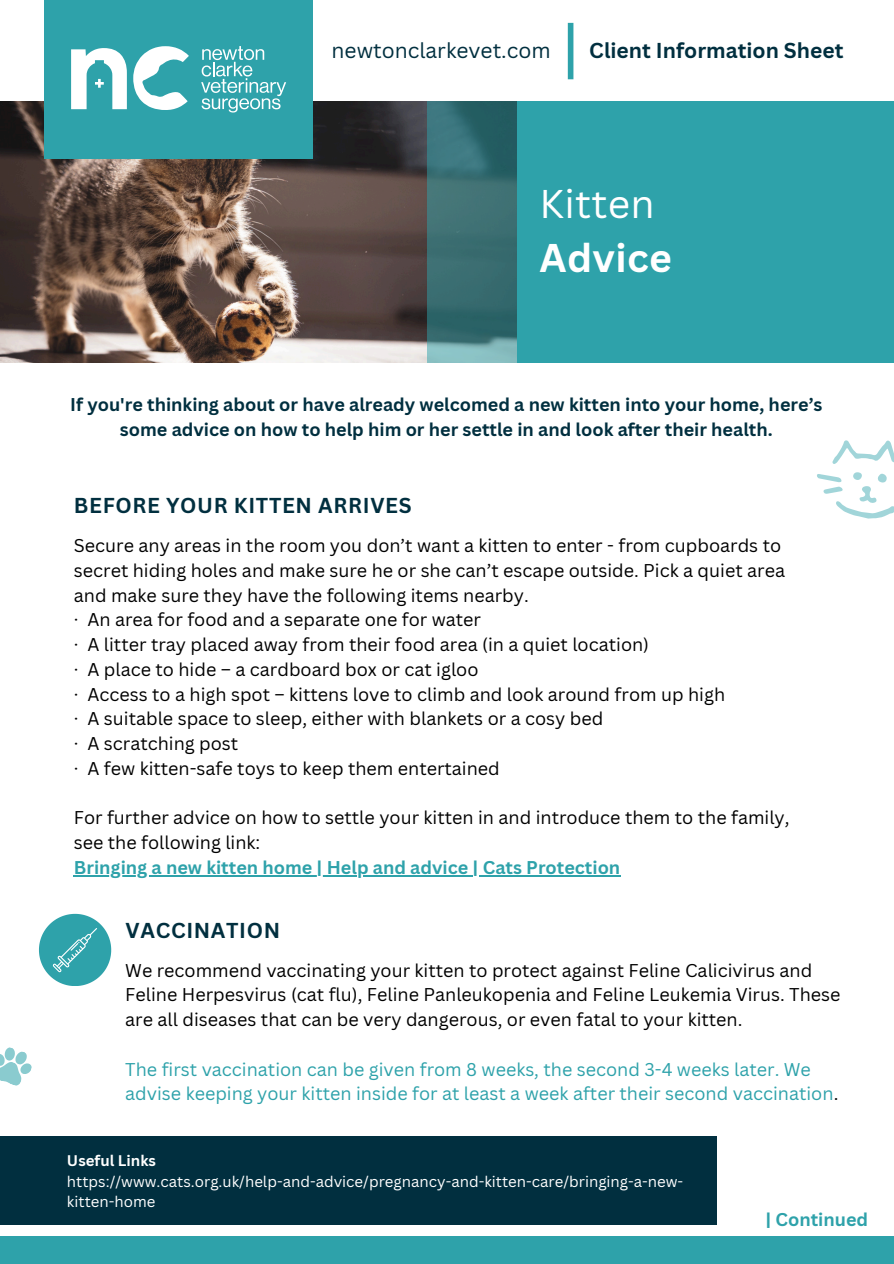
<style>
.page{position:relative;width:894px;height:1264px;background:#fff}
.page>*{position:absolute;margin:0;border:0;box-sizing:border-box;transform-origin:0 0}
.t1{font:39px/54px "Canva Sans";letter-spacing:.01em;color:#fff}
.t2{font:700 21px "Canva Sans";letter-spacing:.03em;color:#012f3f}
.t3{font:700 21px "Canva Sans";color:#012f3f}
.t4{font:21px "Canva Sans";color:#012f3f}
.t5{font:18px/24.8px "Canva Sans";color:#000}
.t6{font:18px/24.8px "Canva Sans";color:#2ea2aa}
.t7{font:700 18px/24.8px "Canva Sans";color:#012f3f;text-align:center}
.t8{font:700 18px "Canva Sans";color:#2ea2aa}
.t9{font:15px/20.2px "Canva Sans";color:#fff}
.t10{font:700 15px "Canva Sans";color:#fff}
.s1{font-weight:700}
.s2{color:#000}
</style>
<div class="page">
<div style="left:567px;top:23px;width:6px;height:56px;background:#2ea2aa"></div>
<div style="left:516px;top:101px;width:377px;height:261px;background:#2ea2aa"></div>
<img style="left:0;top:101px;width:427px;height:261px">
<div style="left:45px;top:0;width:267px;height:159px;background:#2ea2aa"></div>
<svg style="left:133px;top:46px;width:56px;height:64px"></svg>
<svg style="left:71px;top:48px;width:56px;height:61px"></svg>
<svg style="left:201px;top:46px;width:85px;height:66px"></svg>
<svg style="left:427px;top:101px;width:89px;height:261px;background:#3c7176"></svg>
<div style="left:0;top:1235px;width:893px;height:28px;background:#2ea2aa"></div>
<svg style="left:0;top:1047px;width:32px;height:39px"></svg>
<svg style="left:832px;top:440px;width:61px;height:24px"></svg>
<svg style="left:817px;top:473px;width:76px;height:45px"></svg>
<svg style="left:852px;top:472px;width:9px;height:8px"></svg>
<hr style="left:74px;top:875px;width:546px;height:1px;background:#2ea2aa">
<div style="left:0;top:1136px;width:716px;height:88px;background:#012f3f"></div>
<svg style="left:39px;top:913px;width:72px;height:72px"></svg>
<h3 class="t4" style="left:331px;top:35px;width:220px">newtonclarkevet.com</h3>
<h4 class="t3" style="left:589px;top:35px;width:255px">Client Information Sheet</h4>
<p class="t1" style="left:539px;top:176px;width:134px">Kitten<br><span class="s1">Advice</span></p>
<h1 class="t7" style="left:70px;top:392px;width:753px">If you're thinking about or have already welcomed a new kitten into your home, here’s some advice on how to help him or her settle in and look after their health.</h1>
<h6 class="t2" style="left:74px;top:490px;width:339px">BEFORE YOUR KITTEN ARRIVES</h6>
<h2 class="t5" style="left:74px;top:532px;width:712px">Secure any areas in the room you don’t want a kitten to enter - from cupboards to secret hiding holes and make sure he or she can’t escape outside. Pick a quiet area and make sure they have the following items nearby.<br>· An area for food and a separate one for water<br>· A litter tray placed away from their food area (in a quiet location)<br>· A place to hide – a cardboard box or cat igloo<br>· Access to a high spot – kittens love to climb and look around from up high<br>· A suitable space to sleep, either with blankets or a cosy bed<br>· A scratching post<br>· A few kitten-safe toys to keep them entertained</h2>
<p class="t5" style="left:74px;top:805px;width:717px">For further advice on how to settle your kitten in and introduce them to the family, see the following link:</p>
<p class="t8" style="left:74px;top:854px;width:547px">Bringing a new kitten home | Help and advice | Cats Protection</p>
<h6 class="t2" style="left:126px;top:915px;width:156px">VACCINATION</h6>
<p class="t5" style="left:125px;top:957px;width:716px">We recommend vaccinating your kitten to protect against Feline Calicivirus and<br>Feline Herpesvirus (cat flu), Feline Panleukopenia and Feline Leukemia Virus. These are all diseases that can be very dangerous, or even fatal to your kitten.</p>
<h2 class="t6" style="left:125px;top:1056px;width:714px">The first vaccination can be given from 8 weeks, the second 3-4 weeks later. We advise keeping your kitten inside for at least a week after their second vaccination<span class="s2">.</span></h2>
<h6 class="t10" style="left:67px;top:1150px;width:90px">Useful Links</h6>
<p class="t9" style="left:67px;top:1170px;width:617px">https://www.cats.org.uk/help-and-advice/pregnancy-and-kitten-care/bringing-a-new&shy;kitten-home</p>
<h5 class="t8" style="left:765px;top:1206px;width:104px">| Continued</h5>
</div>
